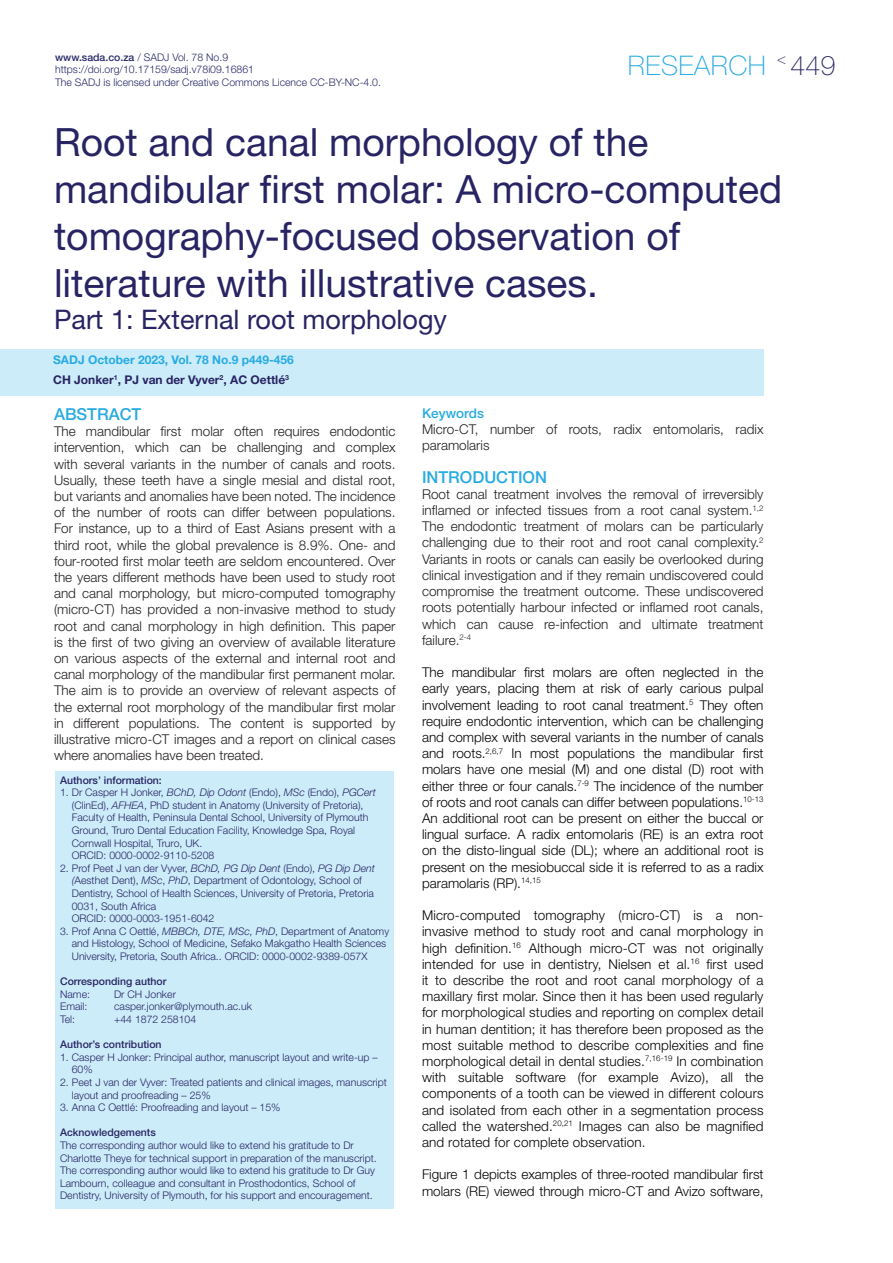
<style>
.page{position:relative;width:893px;height:1263px;background:#fff}
.page>*{position:absolute;margin:0;border:0;box-sizing:border-box;transform-origin:0 0}
.t1{font:39px/46.8px "Helvetica Neue LT Std";color:#282463}
.t2{font:27px "Helvetica Neue LT Std";color:#282463}
.t3{font:100 27px "Helvetica Neue LT Std";letter-spacing:.02em;color:#27abe2}
.t4{font:500 16.5px "Helvetica Neue LT Std";color:#27abe2}
.t5{font:300 13.5px/16.2px "Helvetica Neue LT Std";color:#231f20;text-align:justify}
.t6{font:300 13.5px/16.2px "Helvetica Neue LT Std";color:#040503;text-align:justify}
.t7{font:500 13.5px "Helvetica Neue LT Std";color:#27abe2}
.t8{font:700 12px "Helvetica Neue LT Std";color:#282463}
.t9{font:700 12px "Helvetica Neue LT Std";color:#27abe2}
.t10{font:300 10.5px/12.6px "Helvetica Neue LT Std";color:#282463}
.t11{font:300 10.5px/12.6px "Helvetica Neue LT Std";color:#282a66}
.t12{font:500 10.5px "Helvetica Neue LT Std";color:#282463}
.s1{font-weight:500}
.s2{color:#282463}
.s3{font-style:italic}
</style>
<div class="page">
<div style="left:55px;top:772px;width:338px;height:437px;background:#ccecf9"></div>
<div style="left:0;top:349px;width:763px;height:46px;background:#ccecf9"></div>
<p class="t11" style="left:55px;top:51px;width:327px"><span class="s1">www.sada.co.za</span> / SADJ Vol. 78 No.9 https://doi.org/10.17159/sadj.v78i09.16861<br>The SADJ is licensed under Creative Commons Licence CC-BY-NC-4.0.</p>
<h2 class="t3" style="left:628px;top:50px;width:209px">RESEARCH <sup>&lt;</sup> <span class="s2">449</span></h2>
<h1 class="t1" style="left:54px;top:118px;width:730px">Root and canal morphology of the mandibular first molar: A micro-computed tomography-focused observation of literature with illustrative cases.</h1>
<h2 class="t2" style="left:54px;top:303px;width:395px">Part 1: External root morphology</h2>
<p class="t8" style="left:53px;top:372px;width:237px">CH Jonker<sup>1</sup>, PJ van der Vyver<sup>2</sup>, AC Oettlé<sup>3</sup></p>
<p class="t9" style="left:53px;top:352px;width:242px">SADJ October 2023, Vol. 78 No.9 p449-456</p>
<p class="t4" style="left:54px;top:404px;width:89px">ABSTRACT</p>
<p class="t5" style="left:54px;top:423px;width:343px">The mandibular first molar often requires endodontic intervention, which can be challenging and complex with several variants in the number of canals and roots.<br>Usually, these teeth have a single mesial and distal root, but variants and anomalies have been noted. The incidence of the number of roots can differ between populations.<br>For instance, up to a third of East Asians present with a third root, while the global prevalence is 8.9%. One- and four-rooted first molar teeth are seldom encountered. Over the years different methods have been used to study root and canal morphology, but micro-computed tomography (micro-CT) has provided a non-invasive method to study root and canal morphology in high definition. This paper is the first of two giving an overview of available literature on various aspects of the external and internal root and canal morphology of the mandibular first permanent molar.<br>The aim is to provide an overview of relevant aspects of the external root morphology of the mandibular first molar in different populations. The content is supported by illustrative micro-CT images and a report on clinical cases where anomalies have been treated.</p>
<p class="t12" style="left:60px;top:773px;width:103px">Authors’ information:</p>
<p class="t10" style="left:72px;top:786px;width:306px;text-indent:-12px">1. Dr Casper H Jonker, <span class="s3">BChD, Dip Odont</span> (Endo), <span class="s3">MSc</span> (Endo), <span class="s3">PGCert </span>(ClinEd), <span class="s3">AFHEA</span>, PhD student in Anatomy (University of Pretoria), Faculty of Health, Peninsula Dental School, University of Plymouth Ground, Truro Dental Education Facility, Knowledge Spa, Royal Cornwall Hospital, Truro, UK.<br>ORCID: 0000-0002-9110-5208</p>
<p class="t10" style="left:72px;top:861px;width:305px;text-indent:-12px">2. Prof Peet J van der Vyver, <span class="s3">BChD, PG Dip Dent</span> (Endo), <span class="s3">PG Dip Dent (</span>Aesthet Dent), <span class="s3">MSc</span>, <span class="s3">PhD</span>, Department of Odontology, School of Dentistry, School of Health Sciences, University of Pretoria, Pretoria 0031, South Africa<br>ORCID: 0000-0003-1951-6042</p>
<p class="t10" style="left:72px;top:924px;width:319px;text-indent:-12px">3. Prof Anna C Oettlé, <span class="s3">MBBCh, DTE, MSc, PhD</span>, Department of Anatomy and Histology, School of Medicine, Sefako Makgatho Health Sciences<br>University, Pretoria, South Africa.. ORCID: 0000-0002-9389-057X</p>
<p class="t12" style="left:60px;top:975px;width:108px">Corresponding author</p>
<p class="t10" style="left:60px;top:987px;width:31px">Name:</p>
<p class="t10" style="left:114px;top:987px;width:63px">Dr CH Jonker</p>
<p class="t10" style="left:60px;top:1000px;width:29px">Email:</p>
<p class="t11" style="left:114px;top:1000px;width:139px">casper.jonker@plymouth.ac.uk</p>
<p class="t10" style="left:60px;top:1013px;width:16px">Tel:</p>
<p class="t10" style="left:114px;top:1013px;width:84px">+44 1872 258104</p>
<p class="t12" style="left:60px;top:1038px;width:103px">Author’s contribution</p>
<p class="t10" style="left:72px;top:1050px;width:307px;text-indent:-12px">1. Casper H Jonker: Principal author, manuscript layout and write-up –<br>60%</p>
<p class="t10" style="left:72px;top:1076px;width:317px;text-indent:-12px">2. Peet J van der Vyver: Treated patients and clinical images, manuscript layout and proofreading – 25%</p>
<p class="t10" style="left:60px;top:1101px;width:222px">3. Anna C Oettlé: Proofreading and layout – 15%</p>
<p class="t12" style="left:60px;top:1126px;width:97px">Acknowledgements</p>
<p class="t10" style="left:60px;top:1139px;width:318px">The corresponding author would like to extend his gratitude to Dr Charlotte Theye for technical support in preparation of the manuscript.<br>The corresponding author would like to extend his gratitude to Dr Guy Lambourn, colleague and consultant in Prosthodontics, School of Dentistry, University of Plymouth, for his support and encouragement.</p>
<p class="t7" style="left:422px;top:405px;width:64px">Keywords</p>
<p class="t5" style="left:422px;top:421px;width:343px">Micro-CT, number of roots, radix entomolaris, radix paramolaris</p>
<p class="t4" style="left:422px;top:467px;width:127px">INTRODUCTION</p>
<p class="t5" style="left:422px;top:486px;width:343px">Root canal treatment involves the removal of irreversibly inflamed or infected tissues from a root canal system.<sup>1,2<br></sup>The endodontic treatment of molars can be particularly challenging due to their root and root canal complexity.<sup>2<br></sup>Variants in roots or canals can easily be overlooked during clinical investigation and if they remain undiscovered could compromise the treatment outcome. These undiscovered roots potentially harbour infected or inflamed root canals, which can cause re-infection and ultimate treatment failure.<sup>2-4</sup></p>
<p class="t6" style="left:422px;top:664px;width:343px">The mandibular first molars are often neglected in the early years, placing them at risk of early carious pulpal involvement leading to root canal treatment.<sup>5</sup> They often require endodontic intervention, which can be challenging and complex with several variants in the number of canals and roots.<sup>2,6,7</sup> In most populations the mandibular first molars have one mesial (M) and one distal (D) root with either three or four canals.<sup>7-9</sup> The incidence of the number of roots and root canals can differ between populations.<sup>10-13<br></sup>An additional root can be present on either the buccal or lingual surface. A radix entomolaris (RE) is an extra root on the disto-lingual side (DL); where an additional root is present on the mesiobuccal side it is referred to as a radix paramolaris (RP).<sup>14,15</sup></p>
<p class="t6" style="left:422px;top:907px;width:343px">Micro-computed tomography (micro-CT) is a non&shy;invasive method to study root and canal morphology in high definition.<sup>16</sup> Although micro-CT was not originally intended for use in dentistry, Nielsen et al.<sup>16</sup> first used it to describe the root and root canal morphology of a maxillary first molar. Since then it has been used regularly for morphological studies and reporting on complex detail in human dentition; it has therefore been proposed as the most suitable method to describe complexities and fine morphological detail in dental studies.<sup>7,16-19</sup> In combination with suitable software (for example Avizo), all the components of a tooth can be viewed in different colours and isolated from each other in a segmentation process called the watershed.<sup>20,21</sup> Images can also be magnified and rotated for complete observation.</p>
<p class="t6" style="left:422px;top:1166px;width:343px">Figure 1 depicts examples of three-rooted mandibular first molars (RE) viewed through micro-CT and Avizo software,</p>
</div>
